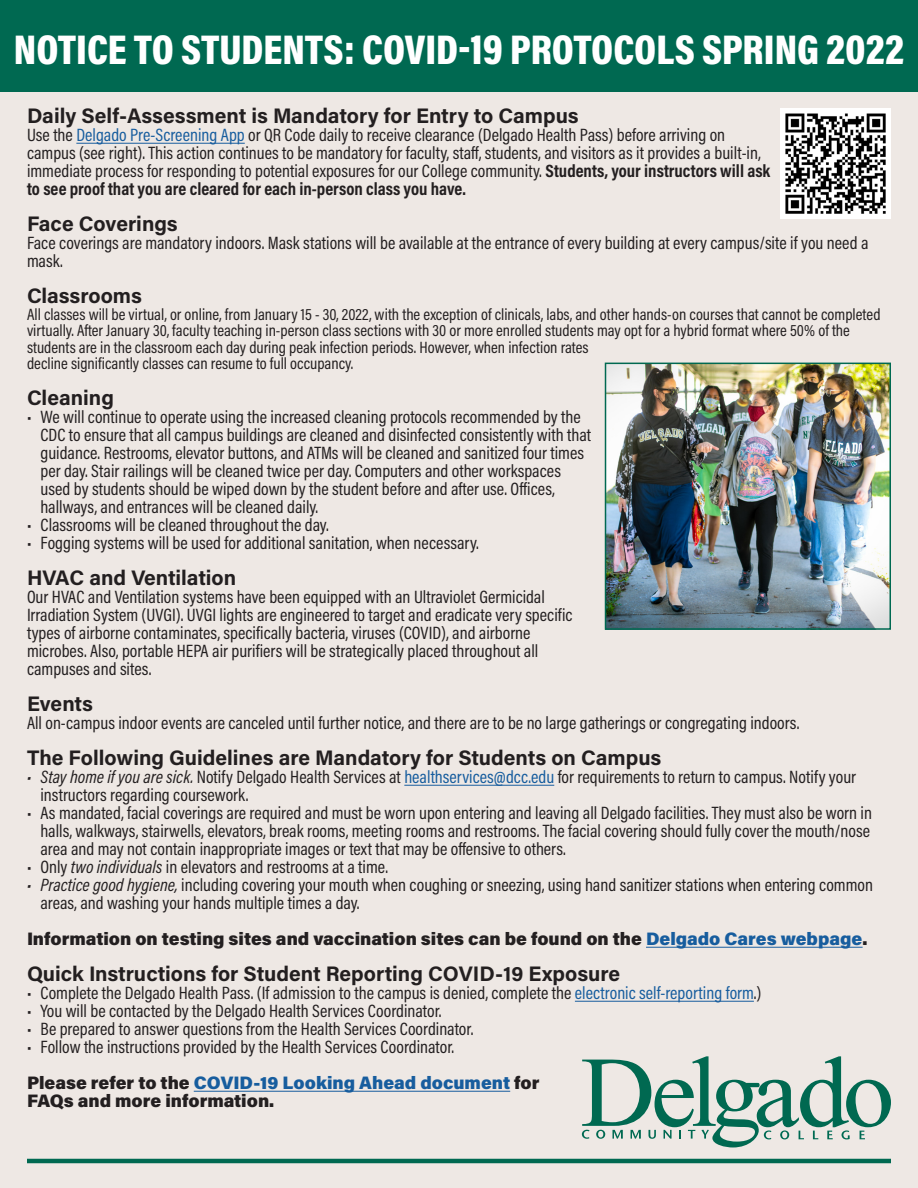
<style>
.page{position:relative;width:918px;height:1188px;background:#eee8e4}
.page>*{position:absolute;margin:0;border:0;box-sizing:border-box;transform-origin:0 0}
.t1{font:900 42px "Acumin Pro Cond";color:#fff}
.t2{font:700 21px "Acumin Pro";color:#231f20}
.t3{font:18px/18px "Acumin Pro Cond";color:#231f20}
.t4{font:900 18px/18px "Acumin Pro";color:#231f20}
.t5{font:16.5px/16.5px "Acumin Pro Cond";color:#231f20}
.s1{color:#175d9e}
.s2{font-weight:700}
.s3{font-style:italic}
</style>
<div class="page">
<div style="left:0;top:0;width:918px;height:91px;background:#006951"></div>
<hr style="left:76px;top:143px;width:169px;height:1px;background:#175d9e">
<hr style="left:404px;top:785px;width:150px;height:1px;background:#175d9e">
<hr style="left:646px;top:947px;width:217px;height:1px;background:#175d9e">
<hr style="left:575px;top:1001px;width:179px;height:1px;background:#175d9e">
<hr style="left:194px;top:1091px;width:316px;height:1px;background:#175d9e">
<img style="left:781px;top:109px;width:110px;height:110px">
<img style="left:608px;top:366px;width:280px;height:261px">
<div style="left:605px;top:363px;width:286px;height:267px;border:2px solid #006951"></div>
<hr style="left:27px;top:1159px;width:864px;height:4px;background:#006951">
<svg style="left:582px;top:1056px;width:309px;height:91px"></svg>
<p class="t1" style="left:14px;top:22px;width:892px">NOTICE TO STUDENTS: COVID-19 PROTOCOLS SPRING 2022</p>
<p class="t2" style="left:27px;top:101px;width:553px">Daily Self-Assessment is Mandatory for Entry to Campus</p>
<p class="t3" style="left:27px;top:126px;width:745px">Use the <span class="s1">Delgado Pre-Screening App</span> or QR Code daily to receive clearance (Delgado Health Pass) before arriving on campus (see right). This action continues to be mandatory for faculty, staff, students, and visitors as it provides a built-in, immediate process for responding to potential exposures for our College community. <span class="s2">Students, your instructors will ask to see proof that you are cleared for each in-person class you have.</span></p>
<p class="t2" style="left:27px;top:209px;width:152px">Face Coverings</p>
<p class="t3" style="left:27px;top:234px;width:843px">Face coverings are mandatory indoors. Mask stations will be available at the entrance of every building at every campus/site if you need a mask.</p>
<p class="t2" style="left:27px;top:281px;width:116px">Classrooms</p>
<p class="t5" style="left:27px;top:306px;width:855px">All classes will be virtual, or online, from January 15 - 30, 2022, with the exception of clinicals, labs, and other hands-on courses that cannot be completed virtually. After January 30, faculty teaching in-person class sections with 30 or more enrolled students may opt for a hybrid format where 50% of the students are in the classroom each day during peak infection periods. However, when infection rates<br>decline significantly classes can resume to full occupancy.</p>
<p class="t2" style="left:27px;top:383px;width:88px">Cleaning</p>
<p class="t3" style="left:40px;top:408px;width:552px;text-indent:-14px">• We will continue to operate using the increased cleaning protocols recommended by the CDC to ensure that all campus buildings are cleaned and disinfected consistently with that guidance. Restrooms, elevator buttons, and ATMs will be cleaned and sanitized four times per day. Stair railings will be cleaned twice per day. Computers and other workspaces used by students should be wiped down by the student before and after use. Offices, hallways, and entrances will be cleaned daily.</p>
<p class="t3" style="left:27px;top:516px;width:303px">• Classrooms will be cleaned throughout the day.</p>
<p class="t3" style="left:27px;top:534px;width:453px">• Fogging systems will be used for additional sanitation, when necessary.</p>
<p class="t2" style="left:27px;top:563px;width:211px">HVAC and Ventilation</p>
<p class="t3" style="left:27px;top:588px;width:547px">Our HVAC and Ventilation systems have been equipped with an Ultraviolet Germicidal Irradiation System (UVGI). UVGI lights are engineered to target and eradicate very specific types of airborne contaminates, specifically bacteria, viruses (COVID), and airborne microbes. Also, portable HEPA air purifiers will be strategically placed throughout all campuses and sites.</p>
<p class="t2" style="left:27px;top:689px;width:67px">Events</p>
<p class="t3" style="left:27px;top:714px;width:774px">All on-campus indoor events are canceled until further notice, and there are to be no large gatherings or congregating indoors.</p>
<p class="t2" style="left:27px;top:743px;width:636px">The Following Guidelines are Mandatory for Students on Campus</p>
<p class="t3" style="left:40px;top:768px;width:817px;text-indent:-14px"><span class="s3">• Stay home if you are sick.</span> Notify Delgado Health Services at <span class="s1">healthservices@dcc.edu</span> for requirements to return to campus. Notify your instructors regarding coursework.</p>
<p class="t3" style="left:40px;top:804px;width:833px;text-align:justify;text-indent:-14px">• As mandated, facial coverings are required and must be worn upon entering and leaving all Delgado facilities. They must also be worn in halls, walkways, stairwells, elevators, break rooms, meeting rooms and restrooms. The facial covering should fully cover the mouth/nose area and may not contain inappropriate images or text that may be offensive to others.</p>
<p class="t3" style="left:27px;top:858px;width:363px">• Only <span class="s3">two individuals</span> in elevators and restrooms at a time.</p>
<p class="t3" style="left:40px;top:876px;width:834px;text-indent:-14px"><span class="s3">• Practice good hygiene,</span> including covering your mouth when coughing or sneezing, using hand sanitizer stations when entering common areas, and washing your hands multiple times a day.</p>
<p class="t4" style="left:27px;top:929px;width:842px">Information on testing sites and vaccination sites can be found on the <span class="s1">Delgado Cares webpage</span>.</p>
<p class="t2" style="left:27px;top:959px;width:595px">Quick Instructions for Student Reporting COVID-19 Exposure</p>
<p class="t3" style="left:27px;top:984px;width:736px">• Complete the Delgado Health Pass. (If admission to the campus is denied, complete the <span class="s1">electronic self-reporting form</span>.)</p>
<p class="t3" style="left:27px;top:1002px;width:416px">• You will be contacted by the Delgado Health Services Coordinator.</p>
<p class="t3" style="left:27px;top:1020px;width:448px">• Be prepared to answer questions from the Health Services Coordinator.</p>
<p class="t3" style="left:27px;top:1038px;width:429px">• Follow the instructions provided by the Health Services Coordinator.</p>
<p class="t4" style="left:27px;top:1073px;width:514px">Please refer to the <span class="s1">COVID-19 Looking Ahead document</span> for<br>FAQs and more information.</p>
</div>
